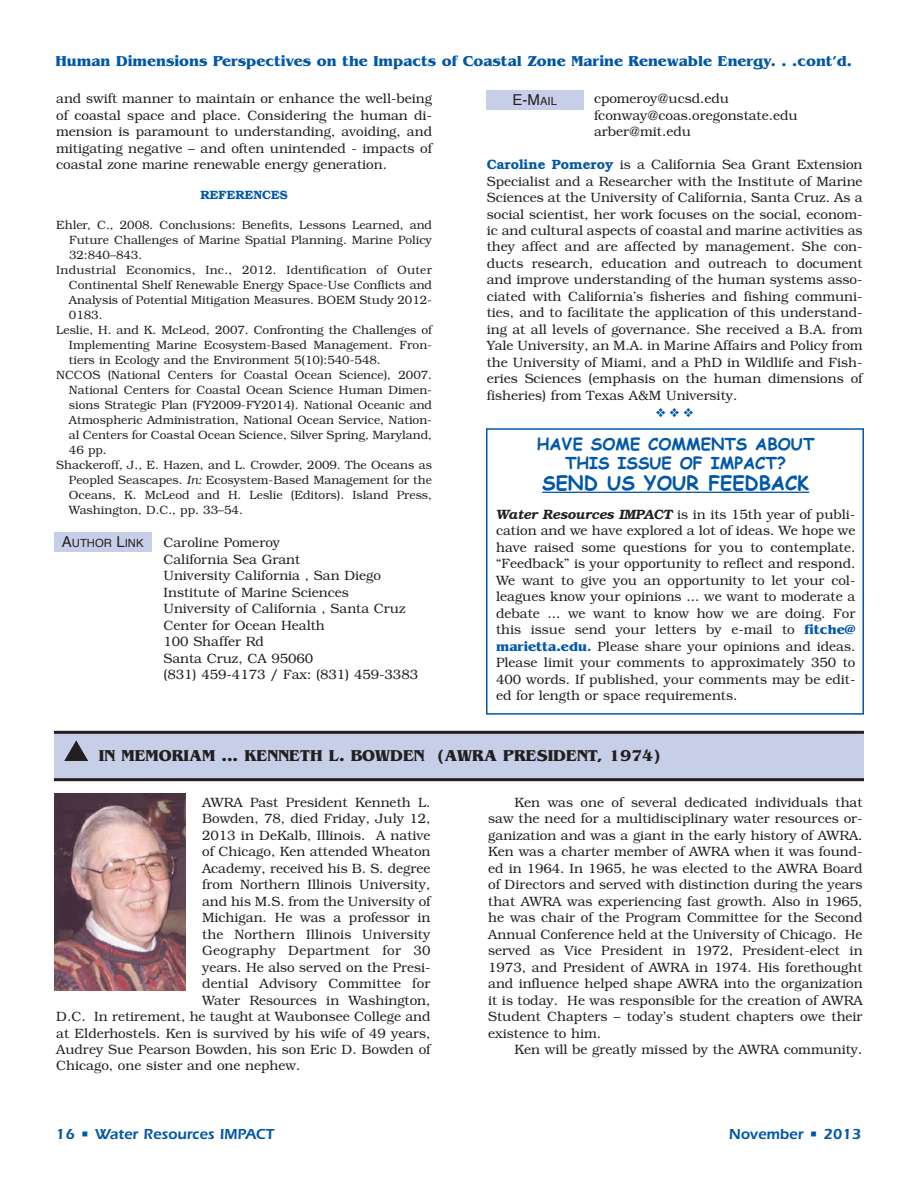
<style>
.page{position:relative;width:918px;height:1188px;background:#fff}
.page>*{position:absolute;margin:0;border:0;box-sizing:border-box;transform-origin:0 0}
.t1{font:700 19.5px "Comic Sans MS";color:#0157a8}
.t2{font:700 16.5px "Benguiat";color:#231f20}
.t3{font:700 16.5px/19.5px "Comic Sans MS";color:#0157a8;text-align:center}
.t4{font:700 15px "Benguiat";color:#0157a8}
.t5{font:600 15px "Itc Eras";color:#0157a8}
.t6{font:15px "Helvetica";color:#231f20}
.t7{font:300 13.5px/16.5px "Bookman";color:#231f20;text-align:justify}
.t8{font:300 13.5px "Bookman";letter-spacing:.025em;color:#231f20}
.t9{font:12.75px "Zapf Dingbats";color:#0157a8}
.t10{font:300 12px "Bookman";color:#231f20}
.t11{font:300 12px "Bookman";letter-spacing:.02em;color:#231f20}
.t12{font:600 12px "Bookman";color:#0157a8}
.t13{font:11.25px "Helvetica";color:#231f20}
.s1{font-style:italic}
.s2{font-size:15px}
.s3{font-weight:600;color:#0157a8}
.s4{font-size:11.25px}
.s5{font-weight:600;font-style:italic}
.s6{font-family:"Benguiat";font-weight:700;color:#0157a8}
</style>
<div class="page">
<div style="left:54px;top:731px;width:810px;height:49px;background:#c7cee7"></div>
<hr style="left:54px;top:778px;width:810px;height:3px;background:#231f20">
<hr style="left:54px;top:731px;width:810px;height:3px;background:#231f20">
<img style="left:55px;top:793px;width:131px;height:197px">
<div style="left:486px;top:90px;width:98px;height:20px;background:#c7cee7"></div>
<div style="left:54px;top:532px;width:98px;height:19px;background:#c7cee7"></div>
<div style="left:486px;top:428px;width:378px;height:287px;border:2px solid #0157a8"></div>
<hr style="left:542px;top:492px;width:267px;height:1px;background:#0157a8">
<p class="t4" style="left:56px;top:55px;width:798px">Human Dimensions Perspectives on the Impacts of Coastal Zone Marine Renewable Energy. . .cont’d.</p>
<p class="t7" style="left:56px;top:90px;width:377px">and swift manner to maintain or enhance the well-being of coastal space and place. Considering the human di&shy;mension is paramount to understanding, avoiding, and mitigating negative – and often unintended - impacts of coastal zone marine renewable energy generation.</p>
<p class="t12" style="left:201px;top:188px;width:89px">REFERENCES</p>
<p class="t10" style="left:56px;top:218px;width:377px">Ehler, C., 2008. Conclusions: Benefits, Lessons Learned, and</p>
<p class="t10" style="left:69px;top:233px;width:365px">Future Challenges of Marine Spatial Planning. Marine Policy</p>
<p class="t10" style="left:69px;top:248px;width:75px">32:840–843.</p>
<p class="t11" style="left:56px;top:263px;width:377px">Industrial Economics, Inc., 2012. Identification of Outer</p>
<p class="t10" style="left:69px;top:278px;width:365px">Continental Shelf Renewable Energy Space-Use Conflicts and</p>
<p class="t10" style="left:69px;top:293px;width:365px">Analysis of Potential Mitigation Measures. BOEM Study 2012-</p>
<p class="t10" style="left:69px;top:308px;width:35px">0183.</p>
<p class="t10" style="left:56px;top:323px;width:377px">Leslie, H. and K. McLeod, 2007. Confronting the Challenges of</p>
<p class="t10" style="left:69px;top:338px;width:365px">Implementing Marine Ecosystem-Based Management. Fron-</p>
<p class="t10" style="left:69px;top:353px;width:313px">tiers in Ecology and the Environment 5(10):540-548.</p>
<p class="t10" style="left:56px;top:368px;width:377px">NCCOS (National Centers for Coastal Ocean Science), 2007.</p>
<p class="t10" style="left:69px;top:383px;width:365px">National Centers for Coastal Ocean Science Human Dimen-</p>
<p class="t10" style="left:69px;top:398px;width:365px">sions Strategic Plan (FY2009-FY2014). National Oceanic and</p>
<p class="t10" style="left:69px;top:413px;width:365px">Atmospheric Administration, National Ocean Service, Nation-</p>
<p class="t10" style="left:69px;top:428px;width:365px">al Centers for Coastal Ocean Science, Silver Spring, Maryland,</p>
<p class="t10" style="left:69px;top:443px;width:39px">46 pp.</p>
<p class="t10" style="left:56px;top:458px;width:377px">Shackeroff, J., E. Hazen, and L. Crowder, 2009. The Oceans as</p>
<p class="t10" style="left:69px;top:473px;width:365px">Peopled Seascapes. <span class="s1">In:</span> Ecosystem-Based Management for the</p>
<p class="t10" style="left:69px;top:488px;width:365px">Oceans, K. McLeod and H. Leslie (Editors). Island Press,</p>
<p class="t10" style="left:69px;top:503px;width:175px">Washington, D.C., pp. 33–54.</p>
<p class="t7" style="left:164px;top:534px;width:256px;text-align:left">Caroline Pomeroy<br>California Sea Grant<br>University California , San Diego<br>Institute of Marine Sciences<br>University of California , Santa Cruz<br>Center for Ocean Health<br>100 Shaffer Rd<br>Santa Cruz, CA 95060<br>(831) 459-4173 / Fax: (831) 459-3383</p>
<p class="t13" style="left:62px;top:538px;width:83px"><span class="s2">A</span>UTHOR <span class="s2">L</span>INK</p>
<p class="t7" style="left:594px;top:90px;width:205px;text-align:left">cpomeroy@ucsd.edu fconway@coas.oregonstate.edu arber@mit.edu</p>
<p class="t7" style="left:487px;top:156px;width:377px"><span class="s3">Caroline Pomeroy</span> is a California Sea Grant Extension Specialist and a Researcher with the Institute of Marine Sciences at the University of California, Santa Cruz. As a social scientist, her work focuses on the social, econom&shy;ic and cultural aspects of coastal and marine activities as they affect and are affected by management. She con&shy;ducts research, education and outreach to document and improve understanding of the human systems asso&shy;ciated with California’s fisheries and fishing communi&shy;ties, and to facilitate the application of this understand&shy;ing at all levels of governance. She received a B.A. from Yale University, an M.A. in Marine Affairs and Policy from the University of Miami, and a PhD in Wildlife and Fish&shy;eries Sciences (emphasis on the human dimensions of fisheries) from Texas A&amp;M University.</p>
<p class="t9" style="left:656px;top:405px;width:39px">❖ ❖ ❖</p>
<p class="t6" style="left:513px;top:93px;width:46px">E-M<span class="s4">AIL</span></p>
<p class="t3" style="left:537px;top:433px;width:279px">HAVE SOME COMMENTS ABOUT<br>THIS ISSUE OF IMPACT?</p>
<h1 class="t1" style="left:542px;top:469px;width:268px">SEND US YOUR FEEDBACK</h1>
<p class="t7" style="left:496px;top:506px;width:361px"><span class="s5">Water Resources IMPACT</span> is in its 15th year of publi&shy;cation and we have explored a lot of ideas. We hope we have raised some questions for you to contemplate. “Feedback” is your opportunity to reflect and respond.<br>We want to give you an opportunity to let your col&shy;leagues know your opinions ... we want to moderate a debate ... we want to know how we are doing. For this issue send your letters by e-mail to <span class="s6">fitche@ marietta.edu</span><span class="s3">.</span> Please share your opinions and ideas.<br>Please limit your comments to approximately 350 to 400 words. If published, your comments may be edit&shy;ed for length or space requirements.</p>
<p class="t2" style="left:64px;top:749px;width:598px">▲ IN MEMORIAM ... KENNETH L. BOWDEN (AWRA PRESIDENT, 1974)</p>
<p class="t7" style="left:202px;top:794px;width:230px">AWRA Past President Kenneth L.</p>
<p class="t7" style="left:202px;top:810px;width:230px">Bowden, 78, died Friday, July 12,</p>
<p class="t7" style="left:202px;top:827px;width:230px">2013 in DeKalb, Illinois. A native</p>
<p class="t7" style="left:202px;top:843px;width:230px">of Chicago, Ken attended Wheaton</p>
<p class="t7" style="left:202px;top:860px;width:230px">Academy, received his B. S. degree</p>
<p class="t7" style="left:202px;top:876px;width:230px">from Northern Illinois University,</p>
<p class="t7" style="left:202px;top:893px;width:230px">and his M.S. from the University of</p>
<p class="t7" style="left:202px;top:909px;width:230px">Michigan. He was a professor in</p>
<p class="t7" style="left:202px;top:926px;width:230px">the Northern Illinois University</p>
<p class="t8" style="left:202px;top:942px;width:230px">Geography Department for 30</p>
<p class="t7" style="left:202px;top:959px;width:230px">years. He also served on the Presi-</p>
<p class="t7" style="left:202px;top:975px;width:230px">dential Advisory Committee for</p>
<p class="t7" style="left:202px;top:992px;width:230px">Water Resources in Washington,</p>
<p class="t7" style="left:56px;top:1008px;width:376px">D.C. In retirement, he taught at Waubonsee College and</p>
<p class="t7" style="left:56px;top:1025px;width:376px">at Elderhostels. Ken is survived by his wife of 49 years,</p>
<p class="t7" style="left:56px;top:1041px;width:376px">Audrey Sue Pearson Bowden, his son Eric D. Bowden of</p>
<p class="t7" style="left:56px;top:1058px;width:246px">Chicago, one sister and one nephew.</p>
<p class="t7" style="left:488px;top:794px;width:376px;text-indent:26px">Ken was one of several dedicated individuals that saw the need for a multidisciplinary water resources or&shy;ganization and was a giant in the early history of AWRA.<br>Ken was a charter member of AWRA when it was found&shy;ed in 1964. In 1965, he was elected to the AWRA Board of Directors and served with distinction during the years that AWRA was experiencing fast growth. Also in 1965, he was chair of the Program Committee for the Second Annual Conference held at the University of Chicago. He served as Vice President in 1972, President-elect in 1973, and President of AWRA in 1974. His forethought and influence helped shape AWRA into the organization it is today. He was responsible for the creation of AWRA Student Chapters – today’s student chapters owe their existence to him.</p>
<p class="t7" style="left:514px;top:1041px;width:350px">Ken will be greatly missed by the AWRA community.</p>
<p class="t5" style="left:56px;top:1129px;width:220px">16 • Water Resources IMPACT</p>
<p class="t5" style="left:729px;top:1129px;width:134px">November • 2013</p>
</div>
